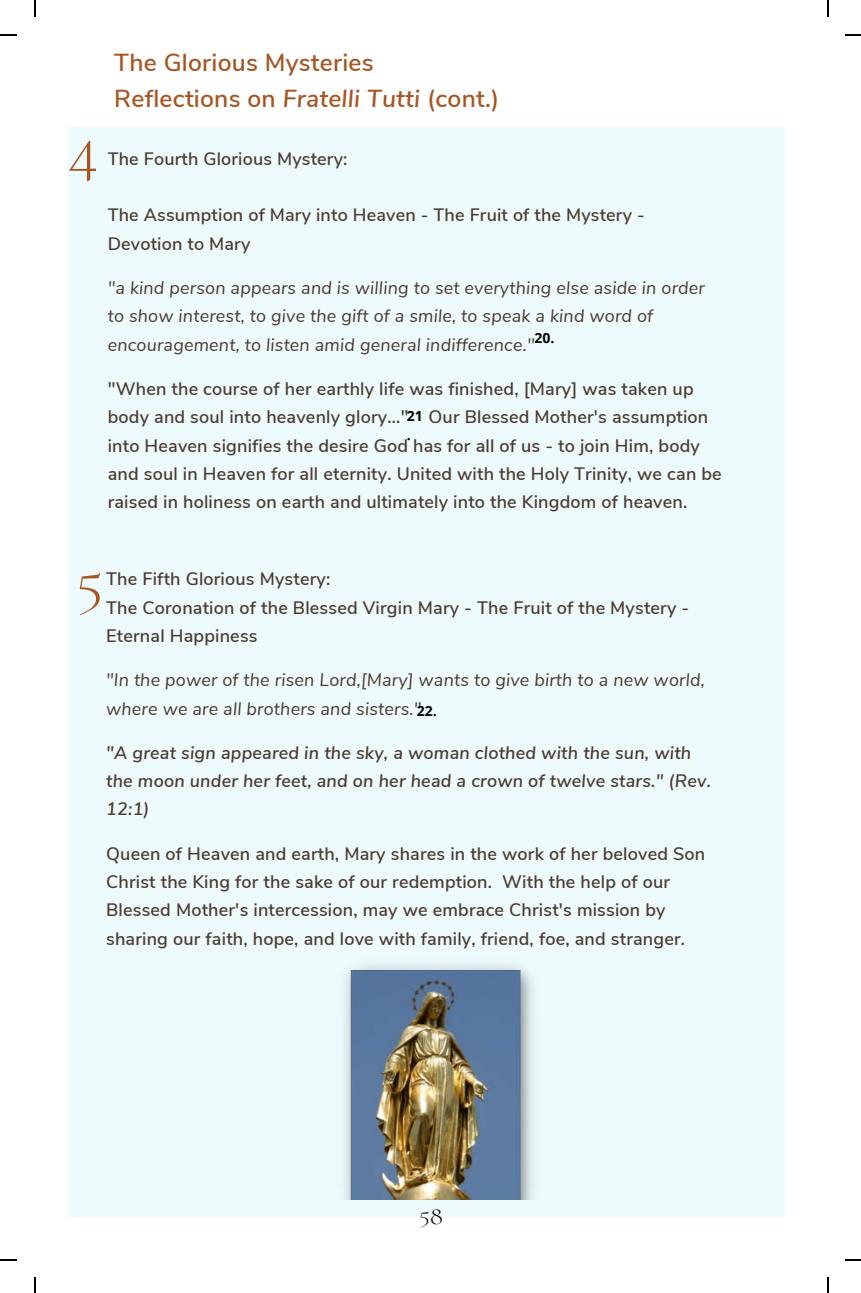
<style>
.page{position:relative;width:861px;height:1293px;background:#fff}
.page>*{position:absolute;margin:0;border:0;box-sizing:border-box;transform-origin:0 0}
.t1{font:300 63.4px "Cormorant SC";color:#a65523}
.t2{font:600 24.6px/36px "Nunito Sans";letter-spacing:.01em;color:#a65523}
.t3{font:300 24px "Cormorant SC";color:#000}
.t4{font:600 18px/28.4px "Nunito Sans";letter-spacing:.01em;color:#4b3b31}
.t5{font:italic 18px/28.4px "Nunito Sans";letter-spacing:.01em;color:#4b3b31}
.t6{font:italic 600 18px/28.4px "Nunito Sans";letter-spacing:.01em;color:#4b3b31}
.t7{font:700 14px/18.6px "Open Sans";color:#000}
.s1{font-style:italic}
</style>
<div class="page">
<div style="left:68px;top:127px;width:716px;height:1089px;background:#eefbfc"></div>
<img style="left:344px;top:965px;width:190px;height:233px">
<svg style="left:34px;top:0;width:2px;height:17px"></svg>
<svg style="left:0;top:35px;width:16px;height:1px"></svg>
<svg style="left:827px;top:0;width:1px;height:17px"></svg>
<svg style="left:845px;top:35px;width:15px;height:1px"></svg>
<svg style="left:34px;top:1277px;width:2px;height:15px"></svg>
<svg style="left:0;top:1259px;width:16px;height:1px"></svg>
<svg style="left:827px;top:1277px;width:1px;height:15px"></svg>
<svg style="left:845px;top:1259px;width:15px;height:1px"></svg>
<h1 class="t1" style="left:68px;top:113px;width:32px">4</h1>
<h2 class="t2" style="left:114px;top:45px;width:386px">The Glorious Mysteries<br>Reflections on <span class="s1">Fratelli Tutti</span> (cont.)</h2>
<p class="t4" style="left:108px;top:144px;width:241px">The Fourth Glorious Mystery:</p>
<p class="t4" style="left:108px;top:201px;width:538px">The Assumption of Mary into Heaven - The Fruit of the Mystery -<br>Devotion to Mary</p>
<p class="t5" style="left:108px;top:274px;width:598px">"a kind person appears and is willing to set everything else aside in order to show interest, to give the gift of a smile, to speak a kind word of encouragement, to listen amid general indifference."</p>
<p class="t4" style="left:108px;top:374px;width:615px">"When the course of her earthly life was finished, [Mary] was taken up body and soul into heavenly glory..." Our Blessed Mother's assumption into Heaven signifies the desire God has for all of us - to join Him, body and soul in Heaven for all eternity. United with the Holy Trinity, we can be raised in holiness on earth and ultimately into the Kingdom of heaven.</p>
<p class="t7" style="left:534px;top:328px;width:21px">20.</p>
<p class="t7" style="left:406px;top:406px;width:17px">21 .</p>
<p class="t4" style="left:106px;top:565px;width:584px">The Fifth Glorious Mystery:<br>The Coronation of the Blessed Virgin Mary - The Fruit of the Mystery -<br>Eternal Happiness</p>
<p class="t5" style="left:106px;top:666px;width:599px">"In the power of the risen Lord,[Mary] wants to give birth to a new world, where we are all brothers and sisters."</p>
<p class="t6" style="left:106px;top:738px;width:606px">"A great sign appeared in the sky, a woman clothed with the sun, with the moon under her feet, and on her head a crown of twelve stars." (Rev.<br>12:1)</p>
<p class="t4" style="left:106px;top:839px;width:600px">Queen of Heaven and earth, Mary shares in the work of her beloved Son Christ the King for the sake of our redemption. With the help of our Blessed Mother's intercession, may we embrace Christ's mission by sharing our faith, hope, and love with family, friend, foe, and stranger.</p>
<h1 class="t1" style="left:76px;top:546px;width:29px">5</h1>
<p class="t7" style="left:416px;top:700px;width:21px">22.</p>
<h3 class="t3" style="left:419px;top:1201px;width:26px">58</h3>
</div>
